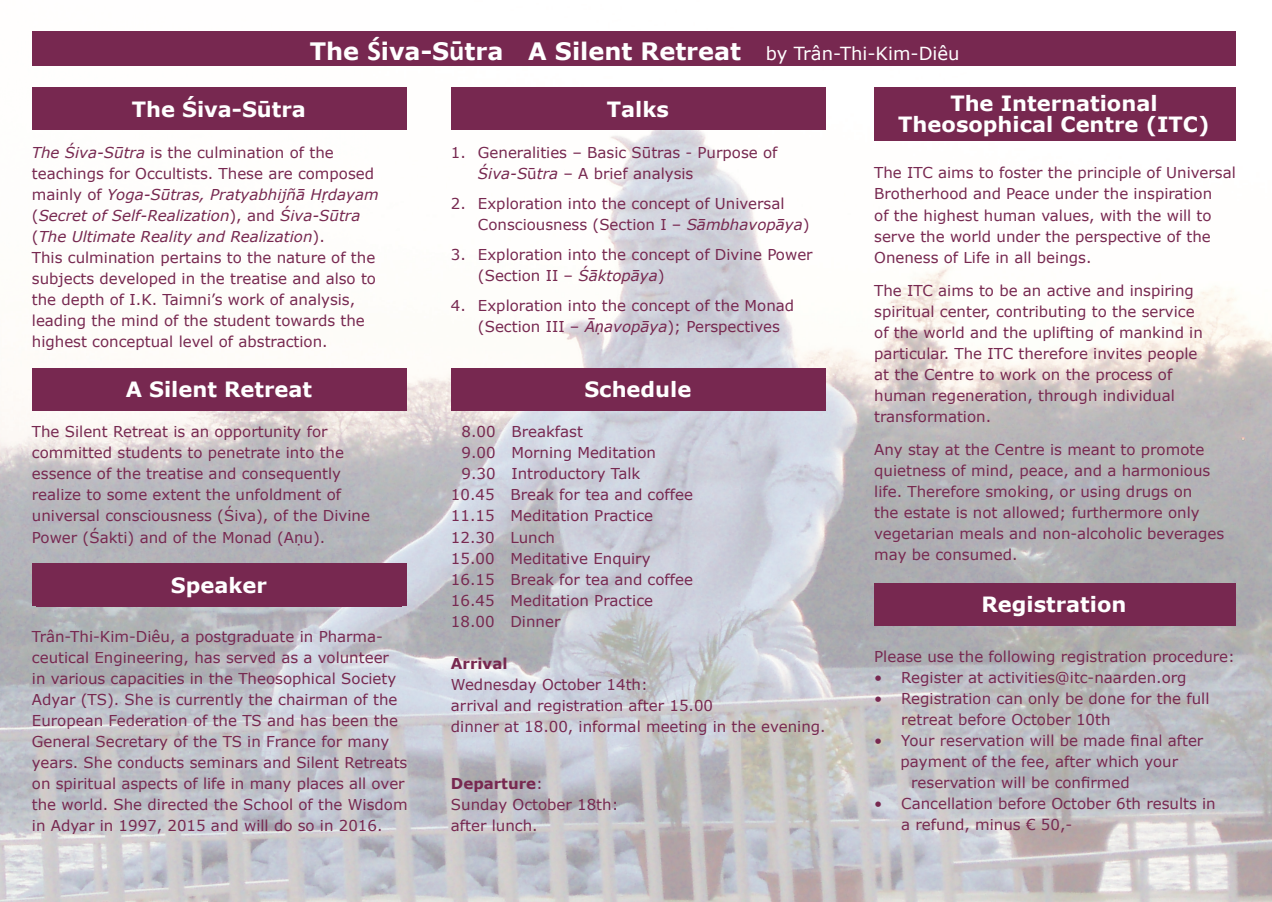
<style>
.page{position:relative;width:1272px;height:902px;background:#fff}
.page>*{position:absolute;margin:0;border:0;box-sizing:border-box;transform-origin:0 0}
.t1{font:700 24px "Verdana";color:#fff}
.t2{font:700 21px/21px "Verdana";color:#fff;text-align:center}
.t3{font:15px/21px "Verdana";color:#772850}
.t4{font:700 15px "Verdana";color:#772850}
.s1{font-family:"Calibri";font-size:28.5px}
.s2{font-weight:400;font-size:18px}
.s3{font-style:italic}
.s4{font-family:"Calibri";font-style:italic;font-size:18px}
.s5{font-family:"Calibri";font-size:18px}
.s6{font-weight:700}
</style>
<div class="page">
<img style="left:0;top:31px;width:1271px;height:870px">
<div style="left:32px;top:87px;width:374px;height:43px;background:#772850"></div>
<div style="left:32px;top:32px;width:1203px;height:34px;background:#772850"></div>
<div style="left:32px;top:368px;width:374px;height:42px;background:#772850"></div>
<div style="left:32px;top:563px;width:374px;height:43px;background:#772850"></div>
<div style="left:451px;top:87px;width:374px;height:43px;background:#772850"></div>
<div style="left:451px;top:368px;width:374px;height:42px;background:#772850"></div>
<div style="left:874px;top:87px;width:361px;height:53px;background:#772850"></div>
<div style="left:874px;top:583px;width:361px;height:42px;background:#772850"></div>
<h1 class="t1" style="left:310px;top:34px;width:651px">The <span class="s1">Ś</span>iva-S<span class="s1">ū</span>tra A Silent Retreat <span class="s2">by Trân-Thi-Kim-Diêu</span></h1>
<h2 class="t2" style="left:132px;top:98px;width:176px">The Śiva-Sūtra</h2>
<p class="t3" style="left:32px;top:142px;width:348px"><span class="s3">The Śiva-Sūtra</span> is the culmination of the teachings for Occultists. These are composed mainly of <span class="s3">Yoga-Sūtras, Pratyabhijñā H</span><span class="s4">ṛ</span><span class="s3">dayam </span>(<span class="s3">Secret of Self-Realization</span>), and <span class="s3">Śiva-Sūtra </span>(<span class="s3">The Ultimate Reality and Realization</span>).<br>This culmination pertains to the nature of the subjects developed in the treatise and also to the depth of I.K. Taimni’s work of analysis, leading the mind of the student towards the highest conceptual level of abstraction.</p>
<h2 class="t2" style="left:126px;top:379px;width:188px">A Silent Retreat</h2>
<p class="t3" style="left:32px;top:421px;width:340px">The Silent Retreat is an opportunity for committed students to penetrate into the essence of the treatise and consequently realize to some extent the unfoldment of universal consciousness (Śiva), of the Divine Power (Śakti) and of the Monad (A<span class="s5">ṇ</span>u).</p>
<h2 class="t2" style="left:171px;top:574px;width:98px">Speaker</h2>
<p class="t3" style="left:32px;top:625px;width:377px">Trân-Thi-Kim-Diêu, a postgraduate in Pharma&shy;ceutical Engineering, has served as a volunteer<br>in various capacities in the Theosophical Society Adyar (TS). She is currently the chairman of the European Federation of the TS and has been the General Secretary of the TS in France for many years. She conducts seminars and Silent Retreats on spiritual aspects of life in many places all over the world. She directed the School of the Wisdom in Adyar in 1997, 2015 and will do so in 2016.</p>
<h2 class="t2" style="left:607px;top:98px;width:64px">Talks</h2>
<p class="t3" style="left:478px;top:142px;width:301px;text-indent:-27px">1. Generalities – Basic Sūtras - Purpose of<br><span class="s3">Śiva-S</span>ū<span class="s3">tra</span> – A brief analysis</p>
<p class="t3" style="left:478px;top:193px;width:333px;text-indent:-27px">2. Exploration into the concept of Universal<br>Consciousness (Section I – <span class="s3">Sāmbhavopāya</span>)</p>
<p class="t3" style="left:478px;top:244px;width:336px;text-indent:-27px">3. Exploration into the concept of Divine Power (Section II – <span class="s3">Śāktopāya</span>)</p>
<p class="t3" style="left:478px;top:295px;width:318px;text-indent:-27px">4. Exploration into the concept of the Monad (Section III – <span class="s3">Ā</span><span class="s4">ṇ</span><span class="s3">avopāya</span>); Perspectives</p>
<h2 class="t2" style="left:584px;top:379px;width:108px">Schedule</h2>
<p class="t3" style="left:461px;top:421px;width:123px">8.00 Breakfast</p>
<p class="t3" style="left:461px;top:442px;width:196px">9.00 Morning Meditation</p>
<p class="t3" style="left:461px;top:463px;width:180px">9.30 Introductory Talk</p>
<p class="t3" style="left:451px;top:484px;width:243px">10.45 Break for tea and coffee</p>
<p class="t3" style="left:451px;top:505px;width:204px">11.15 Meditation Practice</p>
<p class="t3" style="left:451px;top:526px;width:106px">12.30 Lunch</p>
<p class="t3" style="left:451px;top:547px;width:201px">15.00 Meditative Enquiry</p>
<p class="t3" style="left:451px;top:568px;width:243px">16.15 Break for tea and coffee</p>
<p class="t3" style="left:451px;top:589px;width:204px">16.45 Meditation Practice</p>
<p class="t3" style="left:451px;top:610px;width:111px">18.00 Dinner</p>
<p class="t4" style="left:451px;top:652px;width:58px">Arrival</p>
<p class="t3" style="left:451px;top:673px;width:376px">Wednesday October 14th:<br>arrival and registration after 15.00<br>dinner at 18.00, informal meeting in the evening.</p>
<p class="t3" style="left:451px;top:772px;width:169px"><span class="s6">Departure</span>:<br>Sunday October 18th: after lunch.</p>
<h2 class="t2" style="left:898px;top:93px;width:313px">The International<br>Theosophical Centre (ITC)</h2>
<p class="t3" style="left:874px;top:162px;width:363px">The ITC aims to foster the principle of Universal Brotherhood and Peace under the inspiration<br>of the highest human values, with the will to serve the world under the perspective of the Oneness of Life in all beings.</p>
<p class="t3" style="left:874px;top:279px;width:330px">The ITC aims to be an active and inspiring spiritual center, contributing to the service of the world and the uplifting of mankind in particular. The ITC therefore invites people at the Centre to work on the process of human regeneration, through individual transformation.</p>
<p class="t3" style="left:874px;top:438px;width:351px">Any stay at the Centre is meant to promote quietness of mind, peace, and a harmonious life. Therefore smoking, or using drugs on<br>the estate is not allowed; furthermore only vegetarian meals and non-alcoholic beverages may be consumed.</p>
<h2 class="t2" style="left:981px;top:593px;width:146px">Registration</h2>
<p class="t3" style="left:874px;top:645px;width:362px">Please use the following registration procedure:</p>
<p class="t3" style="left:874px;top:666px;width:314px">• Register at activities@itc-naarden.org</p>
<p class="t3" style="left:901px;top:687px;width:310px;text-indent:-27px">• Registration can only be done for the full retreat before October 10th</p>
<p class="t3" style="left:874px;top:729px;width:330px">• Your reservation will be made final after</p>
<p class="t3" style="left:900px;top:750px;width:279px">payment of the fee, after which your</p>
<p class="t3" style="left:911px;top:771px;width:220px">reservation will be confirmed</p>
<p class="t3" style="left:901px;top:792px;width:316px;text-indent:-27px">• Cancellation before October 6th results in a refund, minus € 50,-</p>
</div>
